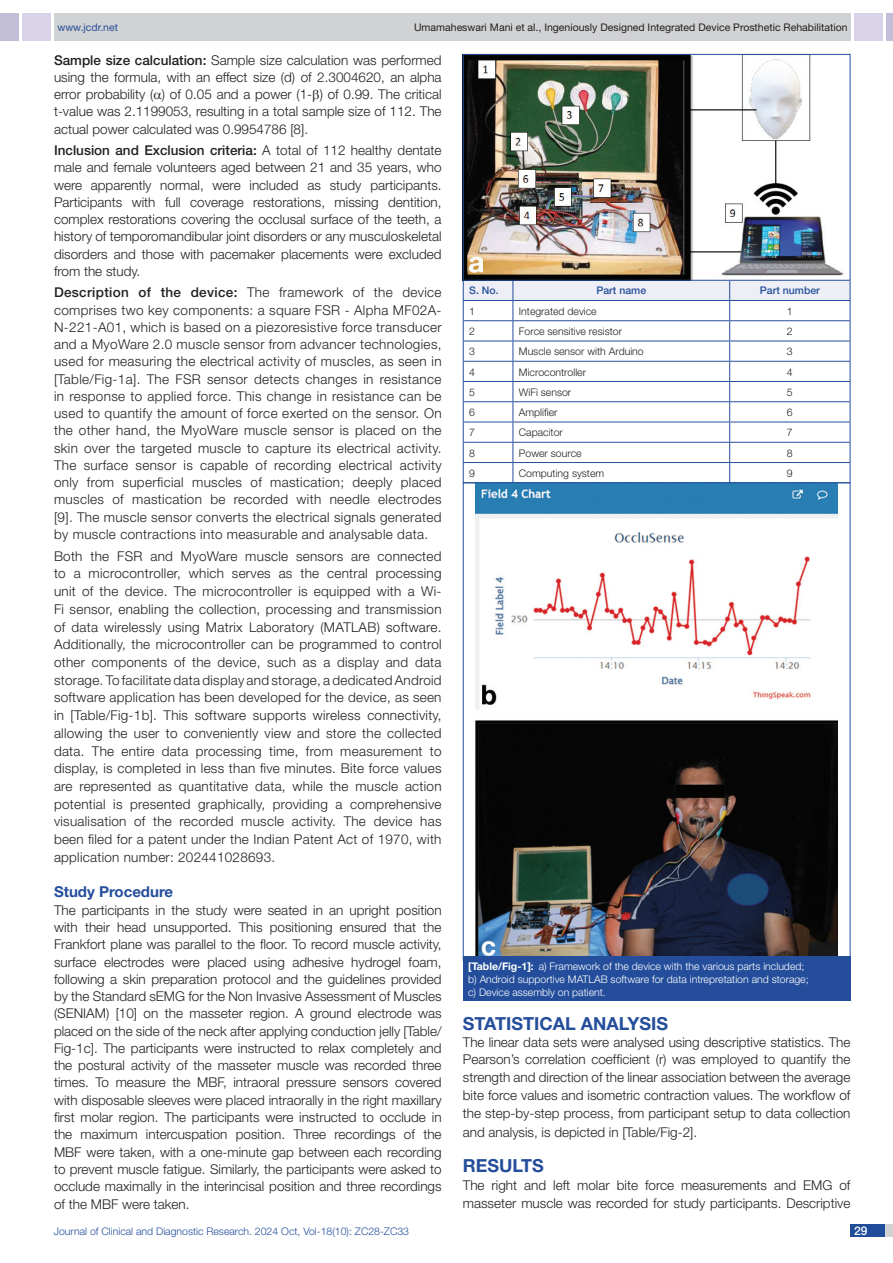
<style>
.page{position:relative;width:893px;height:1263px;background:#fff}
.page>*{position:absolute;margin:0;border:0;box-sizing:border-box;transform-origin:0 0}
.Heading{font:700 18px "Helvetica Neue";color:#244e9b}
.HEAD_2{font:700 15px "Helvetica Neue";color:#244e9b}
.Body_text{font:300 13.5px/17.2px "Helvetica Neue";color:#231f20;text-align:justify}
.t1{font:500 12px "Helvetica Neue";color:#fff}
.TABLE_FIG{font:300 10.5px/12.6px "Helvetica Neue";color:#fff}
.tb_txt{font:300 10.5px "Helvetica Neue";color:#231f20}
.t2{font:10.5px "Helvetica Neue";color:#231f20}
.t3{font:300 10.5px "Helvetica Neue";color:#244e9b}
.tb_head{font:500 10.5px "Helvetica Neue";color:#244e9b}
.t4{font:10.5px "Helvetica Neue";color:#244e9b}
.s1{font-weight:500}
.s2{font-weight:700}
</style>
<div class="page">
<div style="left:54px;top:13px;width:796px;height:28px;background:#d1d2d4"></div>
<div style="left:0;top:13px;width:19px;height:28px;background:#c2bed7"></div>
<div style="left:22px;top:13px;width:29px;height:28px;background:#d9d2e8"></div>
<div style="left:886px;top:13px;width:7px;height:28px;background:#c2bed7"></div>
<div style="left:854px;top:13px;width:29px;height:28px;background:#d9d2e8"></div>
<div style="left:850px;top:1224px;width:43px;height:13px;background:#d1d2d4"></div>
<div style="left:850px;top:1224px;width:35px;height:13px;background:#214c99"></div>
<svg style="left:463px;top:280px;width:388px;height:202px"></svg>
<hr style="left:730px;top:300px;width:120px;height:1px;background:#244e9b">
<img style="left:465px;top:56px;width:378px;height:223px">
<div style="left:463px;top:54px;width:387px;height:227px;border:1px solid #244e9b"></div>
<img style="left:476px;top:484px;width:361px;height:473px">
<div style="left:463px;top:957px;width:387px;height:44px;background:#244e9b"></div>
<p class="t4" style="left:57px;top:21px;width:62px">www.jcdr.net</p>
<p class="t2" style="left:414px;top:21px;width:435px">Umamaheswari Mani et al., Ingeniously Designed Integrated Device Prosthetic Rehabilitation</p>
<p class="Body_text" style="left:54px;top:51px;width:389px"><span class="s1">Sample size calculation:</span> Sample size calculation was performed using the formula, with an effect size (d) of 2.3004620, an alpha error probability ( ) of 0.05 and a power (1- ) of 0.99. The critical t-value was 2.1199053, resulting in a total sample size of 112. The actual power calculated was 0.9954786 [8].</p>
<p class="Body_text" style="left:54px;top:141px;width:389px"><span class="s1">Inclusion and Exclusion criteria:</span> A total of 112 healthy dentate male and female volunteers aged between 21 and 35 years, who were apparently normal, were included as study participants.<br>Participants with full coverage restorations, missing dentition, complex restorations covering the occlusal surface of the teeth, a history of temporomandibular joint disorders or any musculoskeletal disorders and those with pacemaker placements were excluded from the study.</p>
<p class="Body_text" style="left:54px;top:284px;width:389px"><span class="s1">Description of the device:</span> The framework of the device comprises two key components: a square FSR - Alpha MF02A-N-221-A01, which is based on a piezoresistive force transducer and a MyoWare 2.0 muscle sensor from advancer technologies, used for measuring the electrical activity of muscles, as seen in [Table/Fig-1a]. The FSR sensor detects changes in resistance in response to applied force. This change in resistance can be used to quantify the amount of force exerted on the sensor. On the other hand, the MyoWare muscle sensor is placed on the skin over the targeted muscle to capture its electrical activity.<br>The surface sensor is capable of recording electrical activity only from superficial muscles of mastication; deeply placed muscles of mastication be recorded with needle electrodes [9]. The muscle sensor converts the electrical signals generated by muscle contractions into measurable and analysable data.</p>
<p class="Body_text" style="left:54px;top:547px;width:389px;line-height:17.7px">Both the FSR and MyoWare muscle sensors are connected to a microcontroller, which serves as the central processing unit of the device. The microcontroller is equipped with a Wi-Fi sensor, enabling the collection, processing and transmission of data wirelessly using Matrix Laboratory (MATLAB) software.<br>Additionally, the microcontroller can be programmed to control other components of the device, such as a display and data storage. To facilitate data display and storage, a dedicated Android software application has been developed for the device, as seen in [Table/Fig-1b]. This software supports wireless connectivity, allowing the user to conveniently view and store the collected data. The entire data processing time, from measurement to display, is completed in less than five minutes. Bite force values are represented as quantitative data, while the muscle action potential is presented graphically, providing a comprehensive visualisation of the recorded muscle activity. The device has been filed for a patent under the Indian Patent Act of 1970, with application number: 202441028693.</p>
<p class="HEAD_2" style="left:54px;top:883px;width:121px">Study Procedure</p>
<p class="Body_text" style="left:54px;top:901px;width:389px">The participants in the study were seated in an upright position with their head unsupported. This positioning ensured that the Frankfort plane was parallel to the floor. To record muscle activity, surface electrodes were placed using adhesive hydrogel foam, following a skin preparation protocol and the guidelines provided by the Standard sEMG for the Non Invasive Assessment of Muscles (SENIAM) [10] on the masseter region. A ground electrode was placed on the side of the neck after applying conduction jelly [Table/ Fig-1c]. The participants were instructed to relax completely and the postural activity of the masseter muscle was recorded three times. To measure the MBF, intraoral pressure sensors covered with disposable sleeves were placed intraorally in the right maxillary first molar region. The participants were instructed to occlude in the maximum intercuspation position. Three recordings of the MBF were taken, with a one-minute gap between each recording to prevent muscle fatigue. Similarly, the participants were asked to occlude maximally in the interincisal position and three recordings of the MBF were taken.</p>
<p class="tb_head" style="left:469px;top:284px;width:31px">S. No.</p>
<p class="tb_head" style="left:596px;top:284px;width:51px">Part name</p>
<p class="tb_head" style="left:760px;top:284px;width:62px">Part number</p>
<p class="tb_txt" style="left:469px;top:305px;width:7px">1</p>
<p class="tb_txt" style="left:519px;top:305px;width:79px">Integrated device</p>
<p class="tb_txt" style="left:787px;top:305px;width:7px">1</p>
<p class="tb_txt" style="left:469px;top:325px;width:7px">2</p>
<p class="tb_txt" style="left:519px;top:325px;width:105px">Force sensitive resistor</p>
<p class="tb_txt" style="left:787px;top:325px;width:7px">2</p>
<p class="tb_txt" style="left:469px;top:345px;width:7px">3</p>
<p class="tb_txt" style="left:519px;top:345px;width:126px">Muscle sensor with Arduino</p>
<p class="tb_txt" style="left:787px;top:345px;width:7px">3</p>
<p class="tb_txt" style="left:469px;top:365px;width:7px">4</p>
<p class="tb_txt" style="left:519px;top:365px;width:69px">Microcontroller</p>
<p class="tb_txt" style="left:787px;top:365px;width:7px">4</p>
<p class="tb_txt" style="left:469px;top:386px;width:7px">5</p>
<p class="tb_txt" style="left:519px;top:386px;width:54px">WiFi sensor</p>
<p class="tb_txt" style="left:787px;top:386px;width:7px">5</p>
<p class="tb_txt" style="left:469px;top:406px;width:7px">6</p>
<p class="tb_txt" style="left:519px;top:406px;width:40px">Amplifier</p>
<p class="tb_txt" style="left:787px;top:406px;width:7px">6</p>
<p class="tb_txt" style="left:469px;top:426px;width:7px">7</p>
<p class="tb_txt" style="left:519px;top:426px;width:45px">Capacitor</p>
<p class="tb_txt" style="left:787px;top:426px;width:7px">7</p>
<p class="tb_txt" style="left:469px;top:446px;width:7px">8</p>
<p class="tb_txt" style="left:519px;top:446px;width:64px">Power source</p>
<p class="tb_txt" style="left:787px;top:446px;width:7px">8</p>
<p class="tb_txt" style="left:469px;top:467px;width:7px">9</p>
<p class="tb_txt" style="left:519px;top:467px;width:87px">Computing system</p>
<p class="tb_txt" style="left:787px;top:467px;width:7px">9</p>
<p class="TABLE_FIG" style="left:468px;top:960px;width:342px"><span class="s2">[Table/Fig-1]:</span> a) Framework of the device with the various parts included; b) Android supportive MATLAB software for data intrepretation and storage; c) Device assembly on patient.</p>
<p class="Heading" style="left:463px;top:1012px;width:207px">STATISTICAL ANALYSIS</p>
<p class="Body_text" style="left:463px;top:1033px;width:389px;line-height:17.9px">The linear data sets were analysed using descriptive statistics. The Pearson’s correlation coefficient (r) was employed to quantify the strength and direction of the linear association between the average bite force values and isometric contraction values. The workflow of the step-by-step process, from participant setup to data collection and analysis, is depicted in [Table/Fig-2].</p>
<p class="Heading" style="left:463px;top:1155px;width:83px">RESULTS</p>
<p class="Body_text" style="left:463px;top:1176px;width:389px;line-height:18px">The right and left molar bite force measurements and EMG of masseter muscle was recorded for study participants. Descriptive</p>
<p class="t3" style="left:54px;top:1225px;width:357px">Journal of Clinical and Diagnostic Research. 2024 Oct, Vol-18(10): ZC28-ZC33</p>
<p class="t1" style="left:854px;top:1223px;width:15px">29</p>
</div>
